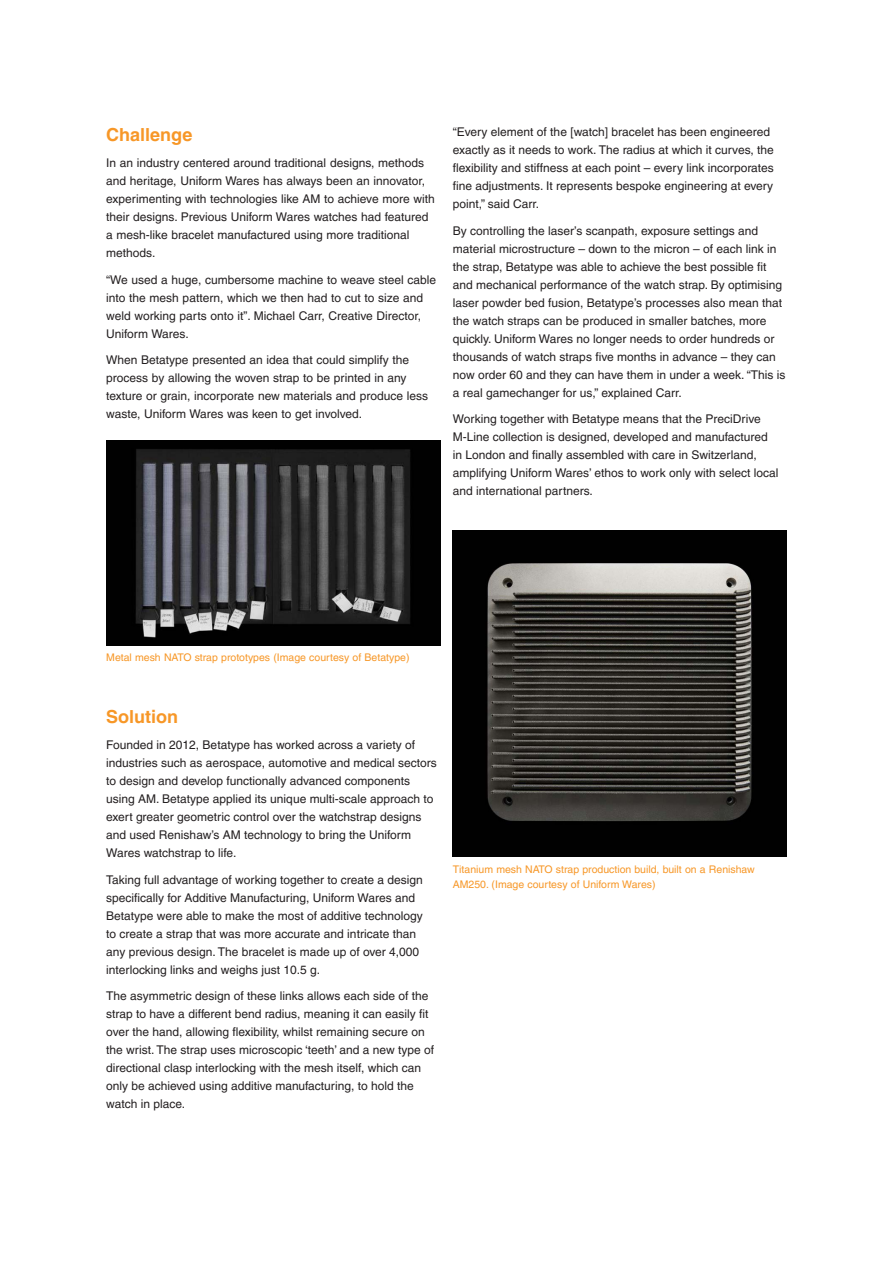
<style>
.page{position:relative;width:893px;height:1263px;background:#fff}
.page>*{position:absolute;margin:0;border:0;box-sizing:border-box;transform-origin:0 0}
.Main_body_heading_te{font:700 18px "Helvetica LT Pro";color:#f79727}
.Main_body_heading_te-2{font:12px/18px "Helvetica LT Pro";color:#231f20}
.Main_body_text_8pt{font:12px/18px "Helvetica LT Pro";color:#231f20}
.Caption_text_7pt{font:10.5px/15px "Helvetica LT Pro";color:#f79727}
</style>
<div class="page">
<img style="left:453px;top:530px;width:334px;height:327px">
<img style="left:106px;top:440px;width:334px;height:205px">
<p class="Main_body_heading_te" style="left:106px;top:123px;width:88px">Challenge</p>
<p class="Main_body_text_8pt" style="left:106px;top:154px;width:330px">In an industry centered around traditional designs, methods and heritage, Uniform Wares has always been an innovator, experimenting with technologies like AM to achieve more with their designs. Previous Uniform Wares watches had featured a mesh-like bracelet manufactured using more traditional methods.</p>
<p class="Main_body_text_8pt" style="left:106px;top:270px;width:331px">“We used a huge, cumbersome machine to weave steel cable into the mesh pattern, which we then had to cut to size and weld working parts onto it”. Michael Carr, Creative Director, Uniform Wares.</p>
<p class="Main_body_text_8pt" style="left:106px;top:351px;width:323px">When Betatype presented an idea that could simplify the process by allowing the woven strap to be printed in any texture or grain, incorporate new materials and produce less waste, Uniform Wares was keen to get involved.</p>
<p class="Main_body_heading_te-2" style="left:453px;top:123px;width:323px">“Every element of the [watch] bracelet has been engineered exactly as it needs to work. The radius at which it curves, the flexibility and stiffness at each point – every link incorporates fine adjustments. It represents bespoke engineering at every point,” said Carr.</p>
<p class="Main_body_heading_te-2" style="left:453px;top:221px;width:334px">By controlling the laser’s scanpath, exposure settings and material microstructure – down to the micron – of each link in the strap, Betatype was able to achieve the best possible fit and mechanical performance of the watch strap. By optimising laser powder bed fusion, Betatype’s processes also mean that the watch straps can be produced in smaller batches, more quickly. Uniform Wares no longer needs to order hundreds or thousands of watch straps five months in advance – they can now order 60 and they can have them in under a week. “This is a real gamechanger for us,” explained Carr.</p>
<p class="Main_body_heading_te-2" style="left:453px;top:410px;width:327px">Working together with Betatype means that the PreciDrive M-Line collection is designed, developed and manufactured in London and finally assembled with care in Switzerland, amplifying Uniform Wares’ ethos to work only with select local and international partners.</p>
<p class="Caption_text_7pt" style="left:106px;top:650px;width:305px">Metal mesh NATO strap prototypes (Image courtesy of Betatype)</p>
<p class="Main_body_heading_te" style="left:106px;top:705px;width:73px">Solution</p>
<p class="Main_body_heading_te-2" style="left:106px;top:736px;width:332px">Founded in 2012, Betatype has worked across a variety of industries such as aerospace, automotive and medical sectors to design and develop functionally advanced components using AM. Betatype applied its unique multi-scale approach to exert greater geometric control over the watchstrap designs and used Renishaw’s AM technology to bring the Uniform Wares watchstrap to life.</p>
<p class="Main_body_heading_te-2" style="left:106px;top:870px;width:318px">Taking full advantage of working together to create a design specifically for Additive Manufacturing, Uniform Wares and Betatype were able to make the most of additive technology to create a strap that was more accurate and intricate than any previous design. The bracelet is made up of over 4,000 interlocking links and weighs just 10.5 g.</p>
<p class="Main_body_heading_te-2" style="left:106px;top:987px;width:329px">The asymmetric design of these links allows each side of the strap to have a different bend radius, meaning it can easily fit over the hand, allowing flexibility, whilst remaining secure on the wrist. The strap uses microscopic ‘teeth’ and a new type of directional clasp interlocking with the mesh itself, which can only be achieved using additive manufacturing, to hold the watch in place.</p>
<p class="Caption_text_7pt" style="left:453px;top:861px;width:303px">Titanium mesh NATO strap production build, built on a Renishaw<br>AM250. (Image courtesy of Uniform Wares)</p>
</div>
